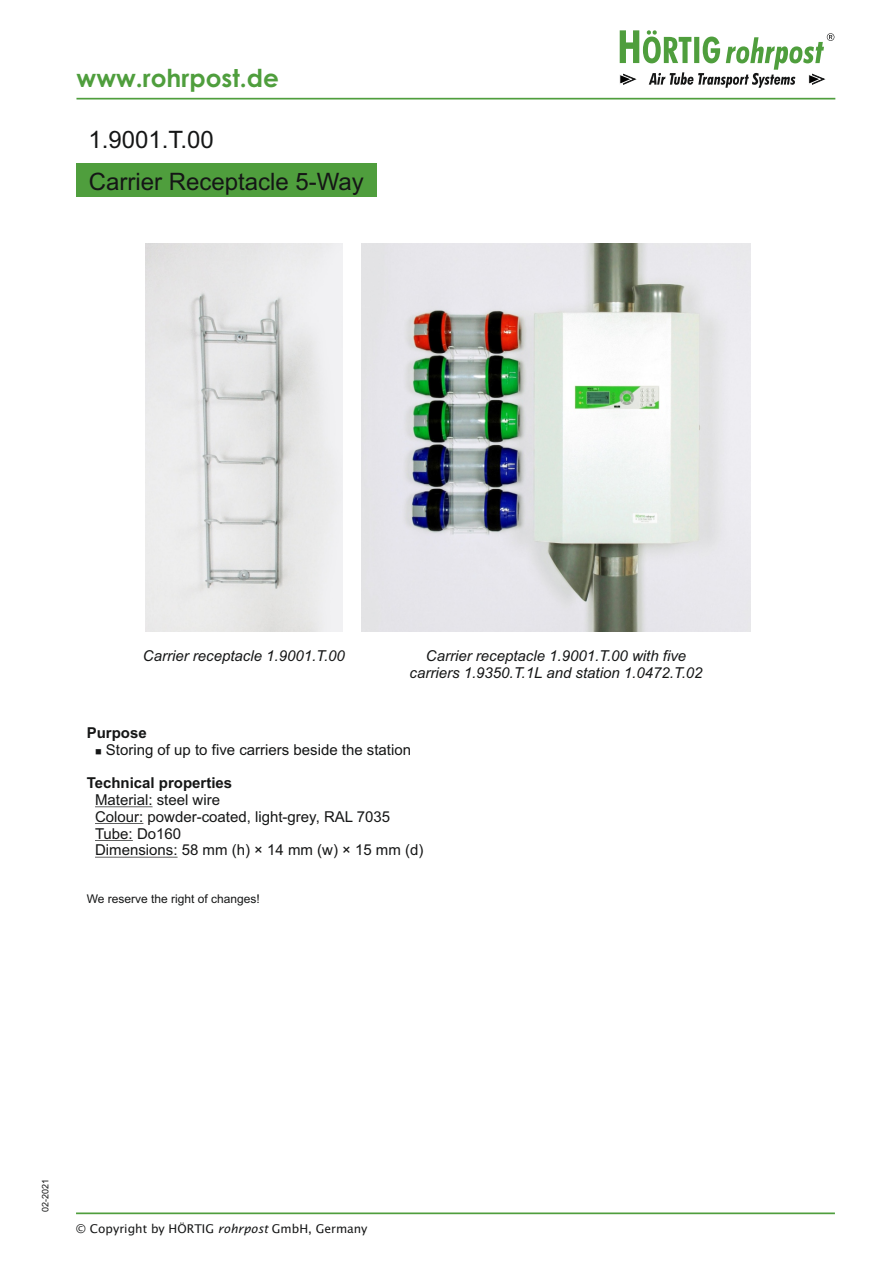
<style>
.page{position:relative;width:893px;height:1263px;background:#fff}
.page>*{position:absolute;margin:0;border:0;box-sizing:border-box;transform-origin:0 0}
.t1{font:700 24.75px "Century Gothic";color:#4f9e3d}
.t2{font:24px/41.4px "Arial";color:#151616}
.t3{font:15px/16.8px "Arial";color:#151616}
.t4{font:italic 15px/16.8px "Arial";color:#151616;text-align:center}
.t5{font:700 15px "Arial";color:#151616}
.t6{font:12px "Lucida Sans";color:#151616}
.t7{font:12px "Arial";color:#151616}
.t8{font:9px "Arial";color:#151616}
.s1{font-style:italic}
</style>
<div class="page">
<hr style="left:76px;top:98px;width:759px;height:2px;background:#4f9e3d">
<svg style="left:619px;top:30px;width:215px;height:58px"></svg>
<hr style="left:76px;top:1212px;width:759px;height:2px;background:#4f9e3d">
<div style="left:76px;top:163px;width:300px;height:33px;background:#4f9e3d"></div>
<hr style="left:95px;top:806px;width:58px;height:1px;background:#151616">
<hr style="left:95px;top:823px;width:48px;height:1px;background:#151616">
<hr style="left:95px;top:840px;width:38px;height:1px;background:#151616">
<hr style="left:95px;top:857px;width:83px;height:1px;background:#151616">
<img style="left:362px;top:244px;width:388px;height:388px">
<img style="left:146px;top:244px;width:196px;height:388px">
<h1 class="t1" style="left:77px;top:68px;width:204px">www.rohrpost.de</h1>
<h2 class="t2" style="left:88px;top:121px;width:277px">1.9001.T.00<br>Carrier Receptacle 5-Way</h2>
<p class="t4" style="left:143px;top:648px;width:204px">Carrier receptacle 1.9001.T.00</p>
<p class="t5" style="left:87px;top:727px;width:62px">Purpose</p>
<p class="t4" style="left:410px;top:648px;width:294px">Carrier receptacle 1.9001.T.00 with five carriers 1.9350.T.1L and station 1.0472.T.02</p>
<p class="t3" style="left:95px;top:742px;width:318px">■ Storing of up to five carriers beside the station</p>
<p class="t5" style="left:87px;top:777px;width:147px">Technical properties</p>
<p class="t3" style="left:95px;top:793px;width:330px">Material: steel wire<br>Colour: powder-coated, light-grey, RAL 7035<br>Tube: Do160<br>Dimensions: 58 mm (h) × 14 mm (w) × 15 mm (d)</p>
<p class="t7" style="left:87px;top:894px;width:175px">We reserve the right of changes!</p>
<p class="t8" style="left:42px;top:1212px;width:35px;rotate:-90deg">02-2021</p>
<p class="t6" style="left:76px;top:1223px;width:293px">© Copyright by HÖRTIG <span class="s1">rohrpost</span> GmbH, Germany</p>
</div>
